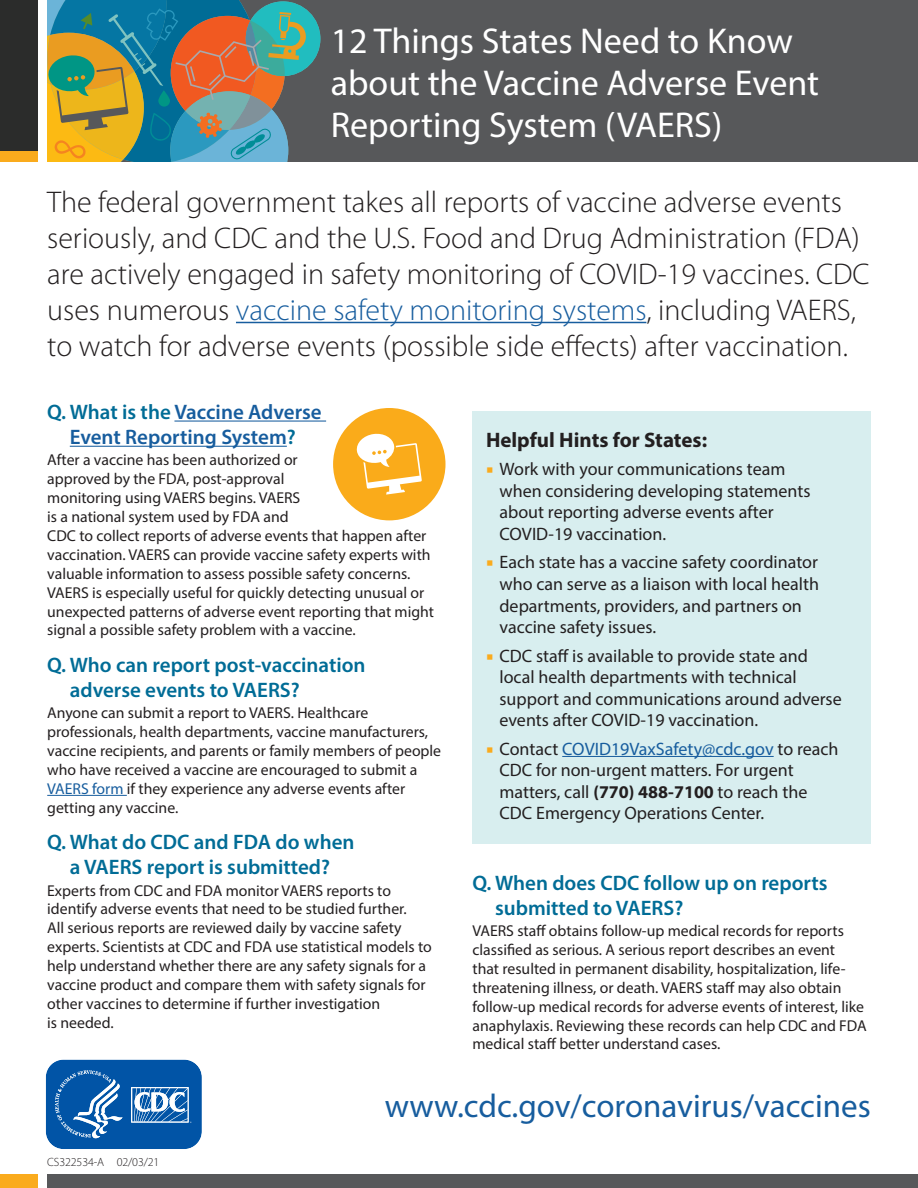
<style>
.page{position:relative;width:918px;height:1188px;background:#fff}
.page>*{position:absolute;margin:0;border:0;box-sizing:border-box;transform-origin:0 0}
.t1{font:36px/42px "Myriad Pro";color:#fff}
.t2{font:33px "Myriad Pro";color:#175d9e}
.t3{font:300 30px/36px "Myriad Pro";color:#231f20}
.t4{font:600 21px/25.2px "Myriad Pro";color:#006c96}
.t5{font:600 21px/25.2px "Myriad Pro";color:#175d9e;text-align:center}
.H6-shaded-box{font:700 21px "Myriad Pro";color:#231f20}
.t6{font:18px/21.6px "Myriad Pro";color:#231f20}
.t7{font:15.75px/18.9px "Myriad Pro";color:#231f20}
.t8{font:300 12px "Myriad Pro";letter-spacing:-.01em;color:#231f20}
.s1{color:#175d9e}
.s2{color:#006c96}
.s3{font-weight:700}
</style>
<div class="page">
<div style="left:0;top:0;width:38px;height:162px;background:#2b2c2b"></div>
<div style="left:0;top:151px;width:38px;height:11px;background:#faab1d"></div>
<div style="left:47px;top:0;width:871px;height:162px;background:#57585a"></div>
<div style="left:246px;top:1px;width:74px;height:75px;background:#21bdbf;border-radius:50%"></div>
<svg style="left:47px;top:0;width:260px;height:162px;background:#7a8b6e"></svg>
<div style="left:0;top:1174px;width:38px;height:14px;background:#faab1d"></div>
<div style="left:47px;top:1174px;width:871px;height:14px;background:#57585a"></div>
<hr style="left:236px;top:322px;width:410px;height:1px;background:#175d9e">
<hr style="left:174px;top:421px;width:152px;height:1px;background:#175d9e">
<hr style="left:70px;top:446px;width:217px;height:1px;background:#175d9e">
<hr style="left:47px;top:795px;width:80px;height:1px;background:#175d9e">
<div style="left:472px;top:411px;width:399px;height:48px;background:#d8eeef"></div>
<div style="left:472px;top:455px;width:399px;height:96px;background:#d8eeef"></div>
<div style="left:472px;top:548px;width:399px;height:96px;background:#d8eeef"></div>
<div style="left:472px;top:641px;width:399px;height:97px;background:#d8eeef"></div>
<div style="left:472px;top:734px;width:399px;height:110px;background:#d8eeef"></div>
<hr style="left:562px;top:756px;width:212px;height:1px;background:#175d9e">
<div style="left:333px;top:408px;width:113px;height:112px;background:#faab1a;border-radius:50%"></div>
<svg style="left:356px;top:433px;width:66px;height:62px"></svg>
<svg style="left:45px;top:1059px;width:157px;height:90px;background:#2a6fb4"></svg>
<h1 class="t1" style="left:331px;top:19px;width:490px">12 Things States Need to Know about the Vaccine Adverse Event<br>Reporting System (VAERS)</h1>
<h2 class="t3" style="left:47px;top:184px;width:824px">The federal government takes all reports of vaccine adverse events seriously, and CDC and the U.S. Food and Drug Administration (FDA) are actively engaged in safety monitoring of COVID-19 vaccines. CDC uses numerous <span class="s1">vaccine safety monitoring systems</span>, including VAERS, to watch for adverse events (possible side effects) after vaccination.</h2>
<h3 class="t5" style="left:47px;top:399px;width:276px"><span class="s2">Q. What is the</span> Vaccine Adverse<br>Event Reporting System<span class="s2">?</span></h3>
<p class="t7" style="left:47px;top:450px;width:388px">After a vaccine has been authorized or<br>approved by the FDA, post-approval<br>monitoring using VAERS begins. VAERS<br>is a national system used by FDA and<br>CDC to collect reports of adverse events that happen after vaccination. VAERS can provide vaccine safety experts with valuable information to assess possible safety concerns.<br>VAERS is especially useful for quickly detecting unusual or unexpected patterns of adverse event reporting that might signal a possible safety problem with a vaccine.</p>
<h3 class="t4" style="left:70px;top:652px;width:297px;text-indent:-23px">Q. Who can report post-vaccination adverse events to VAERS?</h3>
<p class="t7" style="left:47px;top:703px;width:395px">Anyone can submit a report to VAERS. Healthcare professionals, health departments, vaccine manufacturers, vaccine recipients, and parents or family members of people who have received a vaccine are encouraged to submit a <span class="s1">VAERS form</span> if they experience any adverse events after getting any vaccine.</p>
<h3 class="t4" style="left:47px;top:829px;width:309px;text-align:center">Q. What do CDC and FDA do when a VAERS report is submitted?</h3>
<p class="t7" style="left:47px;top:881px;width:386px">Experts from CDC and FDA monitor VAERS reports to identify adverse events that need to be studied further.<br>All serious reports are reviewed daily by vaccine safety experts. Scientists at CDC and FDA use statistical models to help understand whether there are any safety signals for a vaccine product and compare them with safety signals for other vaccines to determine if further investigation<br>is needed.</p>
<p class="H6-shaded-box" style="left:486px;top:426px;width:223px">Helpful Hints for States:</p>
<p class="t6" style="left:500px;top:458px;width:313px">Work with your communications team when considering developing statements about reporting adverse events after COVID-19 vaccination.</p>
<p class="t6" style="left:500px;top:551px;width:321px">Each state has a vaccine safety coordinator who can serve as a liaison with local health departments, providers, and partners on vaccine safety issues.</p>
<p class="t6" style="left:500px;top:644px;width:344px">CDC staff is available to provide state and local health departments with technical support and communications around adverse events after COVID-19 vaccination.</p>
<p class="t6" style="left:500px;top:738px;width:340px">Contact <span class="s1">COVID19VaxSafety@cdc.gov</span> to reach CDC for non-urgent matters. For urgent matters, call <span class="s3">(770) 488-7100</span> to reach the CDC Emergency Operations Center.</p>
<h3 class="t4" style="left:495px;top:869px;width:334px;text-indent:-23px">Q. When does CDC follow up on reports submitted to VAERS?</h3>
<p class="t7" style="left:472px;top:921px;width:396px">VAERS staff obtains follow-up medical records for reports classified as serious. A serious report describes an event<br>that resulted in permanent disability, hospitalization, life&shy;threatening illness, or death. VAERS staff may also obtain follow-up medical records for adverse events of interest, like anaphylaxis. Reviewing these records can help CDC and FDA medical staff better understand cases.</p>
<p class="t8" style="left:47px;top:1155px;width:114px">CS322534-A 02/03/21</p>
<p class="t2" style="left:385px;top:1085px;width:488px">www.cdc.gov/coronavirus/vaccines</p>
</div>
